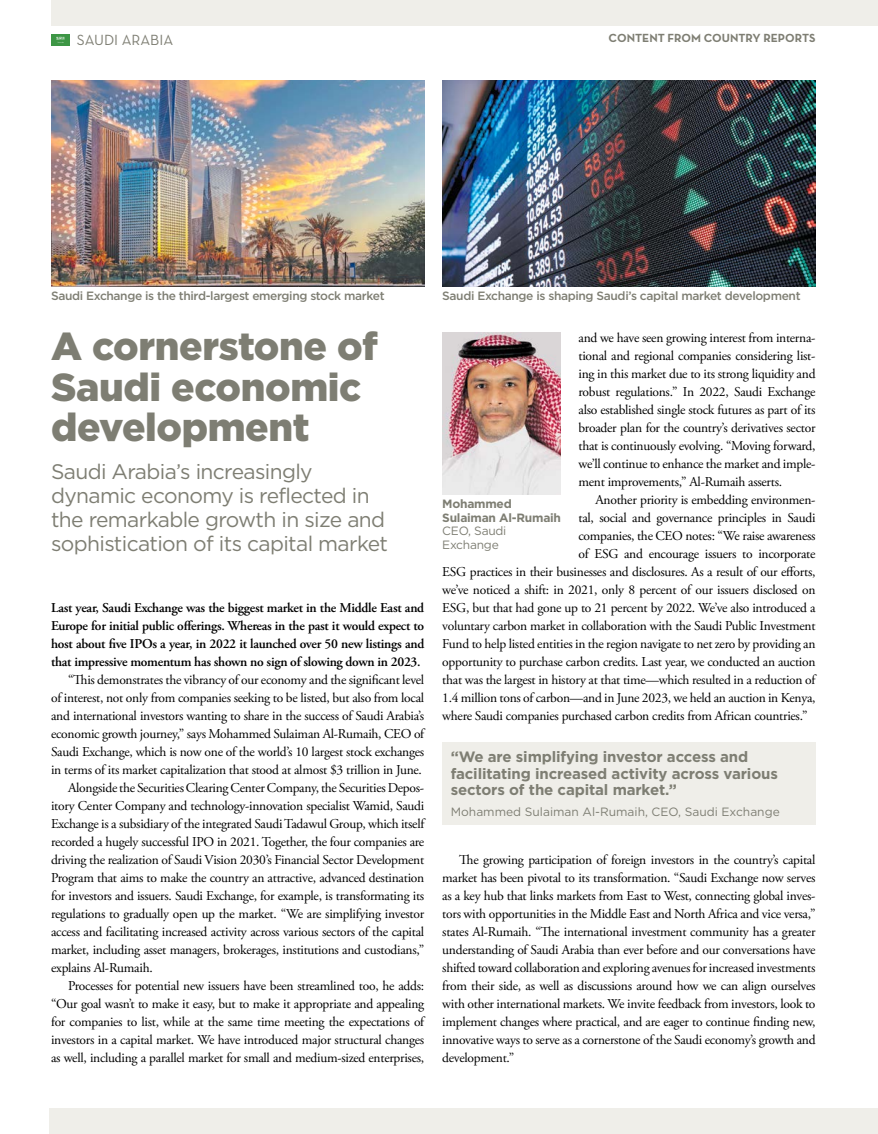
<style>
.page{position:relative;width:878px;height:1134px;background:#fff}
.page>*{position:absolute;margin:0;border:0;box-sizing:border-box;transform-origin:0 0}
.t1{font:900 39px/40.5px "Gotham";letter-spacing:-.01em;color:#7e7e73}
.t2{font:21px/24px "Gotham";letter-spacing:-.03em;color:#7e7e73}
.t3{font:700 15px/16.5px "Gotham";letter-spacing:-.01em;color:#7e7e73}
.t4{font:15px "Neutra Text";color:#7e7e73}
.t5{font:13.5px/18px "Adobe Garamond Pro";letter-spacing:-.02em;color:#000;text-align:justify}
.t6{font:600 13.5px/18px "Adobe Garamond Pro";letter-spacing:-.02em;color:#000;text-align:justify}
.t7{font:500 12px "Gotham";letter-spacing:-.03em;color:#7e7e73}
.t8{font:12px "Gotham";color:#7e7e73}
.t9{font:700 12px "Neutra Text";color:#7e7e73}
.t10{font:700 12px/13.5px "Gotham";letter-spacing:-.02em;color:#7e7e73}
.t11{font:12px/13.5px "Gotham";letter-spacing:-.02em;color:#7e7e73}
</style>
<div class="page">
<div style="left:51px;top:34px;width:19px;height:11px;background:#3d9645"></div>
<svg style="left:56px;top:37px;width:9px;height:6px"></svg>
<div style="left:51px;top:0;width:827px;height:26px;background:#efeee9"></div>
<div style="left:50px;top:1108px;width:828px;height:26px;background:#efeee9"></div>
<img style="left:442px;top:332px;width:119px;height:162px">
<div style="left:442px;top:743px;width:373px;height:82px;background:#efeee9"></div>
<img style="left:51px;top:80px;width:373px;height:207px">
<img style="left:442px;top:80px;width:373px;height:207px">
<p class="t4" style="left:77px;top:31px;width:98px">SAUDI ARABIA</p>
<p class="t9" style="left:608px;top:31px;width:208px">CONTENT FROM COUNTRY REPORTS</p>
<p class="t7" style="left:51px;top:289px;width:335px">Saudi Exchange is the third-largest emerging stock market</p>
<p class="t7" style="left:442px;top:289px;width:360px">Saudi Exchange is shaping Saudi’s capital market development</p>
<h1 class="t1" style="left:51px;top:325px;width:328px">A cornerstone of<br>Saudi economic development</h1>
<h2 class="t2" style="left:51px;top:459px;width:338px">Saudi Arabia’s increasingly dynamic economy is reflected in the remarkable growth in size and sophistication of its capital market</h2>
<p class="t6" style="left:51px;top:599px;width:375px">Last year, Saudi Exchange was the biggest market in the Middle East and Europe for initial public offerings. Whereas in the past it would expect to host about five IPOs a year, in 2022 it launched over 50 new listings and that impressive momentum has shown no sign of slowing down in 2023.</p>
<p class="t5" style="left:68px;top:671px;width:357px">“This demonstrates the vibrancy of our economy and the significant level</p>
<p class="t5" style="left:51px;top:689px;width:375px">of interest, not only from companies seeking to be listed, but also from local</p>
<p class="t5" style="left:51px;top:707px;width:375px">and international investors wanting to share in the success of Saudi Arabia’s</p>
<p class="t5" style="left:51px;top:725px;width:374px">economic growth journey,” says Mohammed Sulaiman Al-Rumaih, CEO of</p>
<p class="t5" style="left:51px;top:743px;width:375px">Saudi Exchange, which is now one of the world’s 10 largest stock exchanges</p>
<p class="t5" style="left:51px;top:761px;width:372px">in terms of its market capitalization that stood at almost $3 trillion in June.</p>
<p class="t5" style="left:68px;top:779px;width:358px">Alongside the Securities Clearing Center Company, the Securities Depos-</p>
<p class="t5" style="left:51px;top:797px;width:375px">itory Center Company and technology-innovation specialist Wamid, Saudi</p>
<p class="t5" style="left:51px;top:815px;width:375px">Exchange is a subsidiary of the integrated Saudi Tadawul Group, which itself</p>
<p class="t5" style="left:51px;top:833px;width:375px">recorded a hugely successful IPO in 2021. Together, the four companies are</p>
<p class="t5" style="left:51px;top:851px;width:374px">driving the realization of Saudi Vision 2030’s Financial Sector Development</p>
<p class="t5" style="left:51px;top:869px;width:375px">Program that aims to make the country an attractive, advanced destination</p>
<p class="t5" style="left:51px;top:887px;width:374px">for investors and issuers. Saudi Exchange, for example, is transformating its</p>
<p class="t5" style="left:51px;top:905px;width:374px">regulations to gradually open up the market. “We are simplifying investor</p>
<p class="t5" style="left:51px;top:923px;width:374px">access and facilitating increased activity across various sectors of the capital</p>
<p class="t5" style="left:51px;top:941px;width:375px">market, including asset managers, brokerages, institutions and custodians,”</p>
<p class="t5" style="left:51px;top:959px;width:103px">explains Al-Rumaih.</p>
<p class="t5" style="left:68px;top:977px;width:358px">Processes for potential new issuers have been streamlined too, he adds:</p>
<p class="t5" style="left:51px;top:995px;width:375px">“Our goal wasn’t to make it easy, but to make it appropriate and appealing</p>
<p class="t5" style="left:51px;top:1013px;width:374px">for companies to list, while at the same time meeting the expectations of</p>
<p class="t5" style="left:51px;top:1031px;width:375px">investors in a capital market. We have introduced major structural changes</p>
<p class="t5" style="left:51px;top:1049px;width:375px">as well, including a parallel market for small and medium-sized enterprises,</p>
<p class="t5" style="left:578px;top:329px;width:238px">and we have seen growing interest from interna&shy;tional and regional companies considering list&shy;ing in this market due to its strong liquidity and robust regulations.” In 2022, Saudi Exchange also established single stock futures as part of its broader plan for the country’s derivatives sector that is continuously evolving. “Moving forward, we’ll continue to enhance the market and imple&shy;ment improvements,” Al-Rumaih asserts.</p>
<p class="t5" style="left:595px;top:491px;width:221px">Another priority is embedding environmen-</p>
<p class="t5" style="left:578px;top:509px;width:238px">tal, social and governance principles in Saudi</p>
<p class="t5" style="left:578px;top:527px;width:238px">companies, the CEO notes: “We raise awareness</p>
<p class="t5" style="left:578px;top:545px;width:238px">of ESG and encourage issuers to incorporate</p>
<p class="t5" style="left:442px;top:563px;width:375px">ESG practices in their businesses and disclosures. As a result of our efforts,</p>
<p class="t5" style="left:442px;top:581px;width:375px">we’ve noticed a shift: in 2021, only 8 percent of our issuers disclosed on</p>
<p class="t5" style="left:442px;top:599px;width:375px">ESG, but that had gone up to 21 percent by 2022. We’ve also introduced a</p>
<p class="t5" style="left:442px;top:617px;width:375px">voluntary carbon market in collaboration with the Saudi Public Investment</p>
<p class="t5" style="left:442px;top:635px;width:375px">Fund to help listed entities in the region navigate to net zero by providing an</p>
<p class="t5" style="left:442px;top:653px;width:375px">opportunity to purchase carbon credits. Last year, we conducted an auction</p>
<p class="t5" style="left:442px;top:671px;width:375px">that was the largest in history at that time—which resulted in a reduction of</p>
<p class="t5" style="left:442px;top:689px;width:375px">1.4 million tons of carbon—and in June 2023, we held an auction in Kenya,</p>
<p class="t5" style="left:442px;top:707px;width:367px">where Saudi companies purchased carbon credits from African countries.”</p>
<p class="t10" style="left:442px;top:497px;width:120px">Mohammed<br>Sulaiman Al-Rumaih</p>
<p class="t11" style="left:442px;top:524px;width:66px">CEO, Saudi<br>Exchange</p>
<p class="t3" style="left:451px;top:748px;width:328px">“We are simplifying investor access and facilitating increased activity across various sectors of the capital market.”</p>
<p class="t8" style="left:451px;top:805px;width:330px">Mohammed Sulaiman Al-Rumaih, CEO, Saudi Exchange</p>
<p class="t5" style="left:442px;top:851px;width:375px;text-indent:17px">The growing participation of foreign investors in the country’s capital market has been pivotal to its transformation. “Saudi Exchange now serves as a key hub that links markets from East to West, connecting global inves&shy;tors with opportunities in the Middle East and North Africa and vice versa,” states Al-Rumaih. “The international investment community has a greater understanding of Saudi Arabia than ever before and our conversations have shifted toward collaboration and exploring avenues for increased investments from their side, as well as discussions around how we can align ourselves with other international markets. We invite feedback from investors, look to implement changes where practical, and are eager to continue finding new, innovative ways to serve as a cornerstone of the Saudi economy’s growth and development.”</p>
</div>
